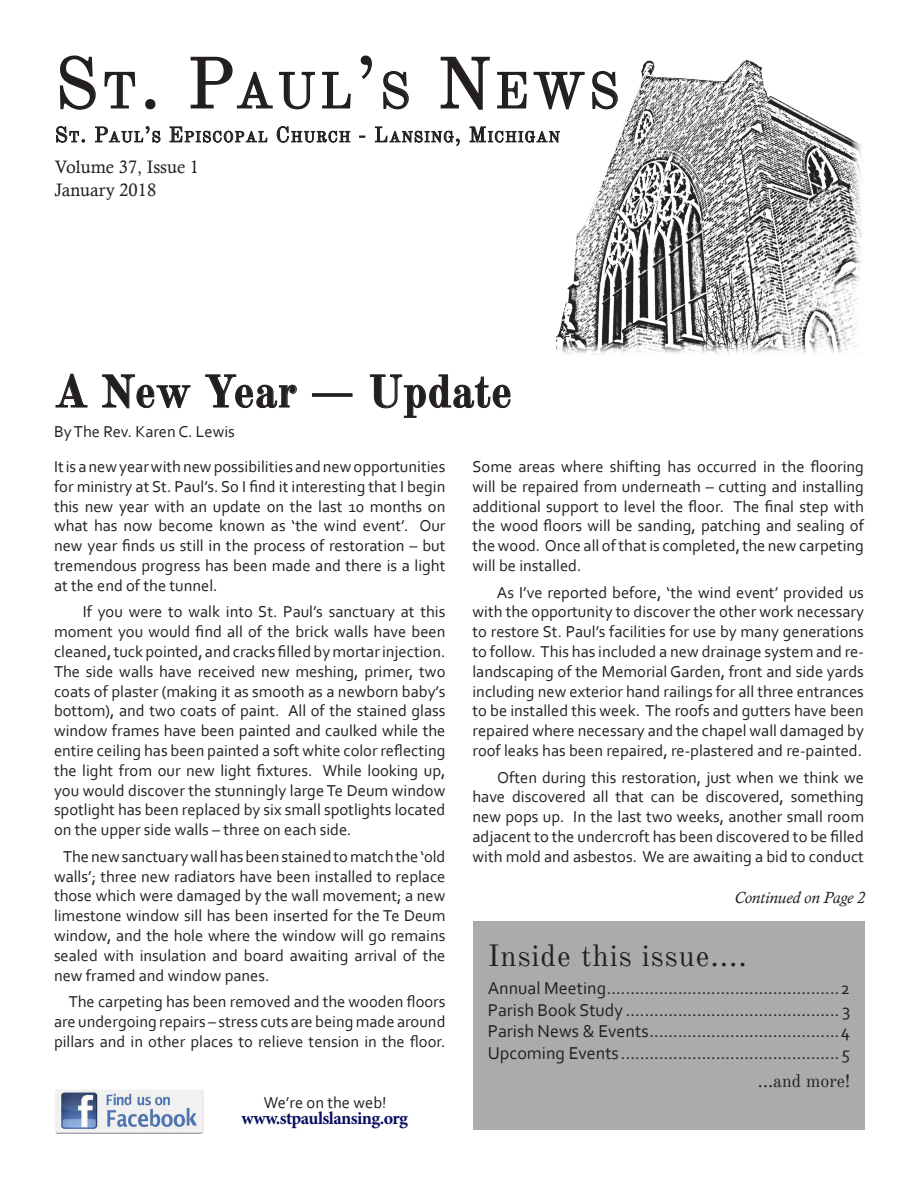
<style>
.page{position:relative;width:918px;height:1188px;background:#fff}
.page>*{position:absolute;margin:0;border:0;box-sizing:border-box;transform-origin:0 0}
.t1{font:49.35px "Old Standard TT";letter-spacing:.07em;color:#231f20}
.t2{font:700 45px "Old Standard TT";color:#231f20}
.t3{font:30px "Old Standard TT";letter-spacing:.03em;color:#231f20}
.t4{font:18px "Corbel";color:#231f20}
.Minion_Pro_Style{font:18px "Calisto";color:#231f20}
.t5{font:700 18px "Minion Pro";letter-spacing:-.03em;color:#090e60}
.t6{font:18px "Old Standard TT";color:#231f20}
.Paragraph_Style_2{font:16.5px/19.8px "Corbel";color:#231f20;text-align:justify}
.t7{font:italic 16.5px "Calisto";color:#231f20}
.Paragraph_Style_1{font:16.5px "Corbel";color:#231f20}
.t8{font:14.7px "Old Standard TT";letter-spacing:.07em;color:#231f20}
.s1{font-size:70.5px}
.s2{font-size:21px}
</style>
<div class="page">
<div style="left:473px;top:921px;width:392px;height:208px;background:#ababab"></div>
<img style="left:55px;top:1089px;width:149px;height:45px">
<img style="left:557px;top:59px;width:305px;height:295px">
<svg style="left:59px;top:55px;width:37px;height:55px"></svg>
<svg style="left:104px;top:71px;width:32px;height:38px"></svg>
<svg style="left:145px;top:99px;width:11px;height:11px"></svg>
<svg style="left:190px;top:56px;width:161px;height:54px"></svg>
<svg style="left:360px;top:55px;width:12px;height:24px"></svg>
<svg style="left:383px;top:71px;width:26px;height:39px"></svg>
<svg style="left:440px;top:56px;width:145px;height:54px"></svg>
<svg style="left:591px;top:70px;width:28px;height:40px"></svg>
<svg style="left:56px;top:126px;width:29px;height:17px"></svg>
<svg style="left:95px;top:126px;width:66px;height:17px"></svg>
<svg style="left:169px;top:126px;width:99px;height:17px"></svg>
<svg style="left:276px;top:126px;width:75px;height:17px"></svg>
<svg style="left:375px;top:126px;width:85px;height:20px"></svg>
<svg style="left:469px;top:126px;width:91px;height:17px"></svg>
<svg style="left:55px;top:373px;width:33px;height:35px"></svg>
<svg style="left:102px;top:374px;width:89px;height:35px"></svg>
<svg style="left:205px;top:374px;width:92px;height:34px"></svg>
<svg style="left:370px;top:374px;width:141px;height:44px"></svg>
<p class="t1" style="left:54px;top:61px;width:559px"><span class="s1">S</span>T<span class="s1">. P</span>AUL<span class="s1">’</span>S <span class="s1">N</span>EWS</p>
<p class="t8" style="left:55px;top:128px;width:505px"><span class="s2">S</span>T<span class="s2">. P</span>AUL<span class="s2">’</span>S <span class="s2">E</span> PISCOPAL <span class="s2">C</span> HURCH <span class="s2">- L</span>ANSING<span class="s2">, M</span>ICHIGAN</p>
<p class="Minion_Pro_Style" style="left:55px;top:157px;width:146px">Volume 37, Issue 1</p>
<p class="Minion_Pro_Style" style="left:54px;top:179px;width:103px">January 2018</p>
<p class="t2" style="left:54px;top:364px;width:460px">A New Year — Update</p>
<p class="Paragraph_Style_2" style="left:54px;top:421px;width:182px">By The Rev. Karen C. Lewis</p>
<p class="Paragraph_Style_2" style="left:54px;top:456px;width:393px">It is a new year with new possibilities and new opportunities for ministry at St. Paul’s. So I find it interesting that I begin this new year with an update on the last 10 months on what has now become known as ‘the wind event’. Our new year finds us still in the process of restoration – but tremendous progress has been made and there is a light at the end of the tunnel.</p>
<p class="Paragraph_Style_2" style="left:54px;top:602px;width:393px;text-indent:29px">If you were to walk into St. Paul’s sanctuary at this moment you would find all of the brick walls have been cleaned, tuck pointed, and cracks filled by mortar injection.<br>The side walls have received new meshing, primer, two coats of plaster (making it as smooth as a newborn baby’s bottom), and two coats of paint. All of the stained glass window frames have been painted and caulked while the entire ceiling has been painted a soft white color reflecting the light from our new light fixtures. While looking up, you would discover the stunningly large Te Deum window spotlight has been replaced by six small spotlights located on the upper side walls – three on each side.</p>
<p class="Paragraph_Style_2" style="left:54px;top:846px;width:393px;text-indent:9px">The new sanctuary wall has been stained to match the ‘old walls’; three new radiators have been installed to replace those which were damaged by the wall movement; a new limestone window sill has been inserted for the Te Deum window, and the hole where the window will go remains sealed with insulation and board awaiting arrival of the new framed and window panes.</p>
<p class="Paragraph_Style_2" style="left:54px;top:991px;width:393px;text-indent:15px">The carpeting has been removed and the wooden floors are undergoing repairs – stress cuts are being made around pillars and in other places to relieve tension in the floor.</p>
<p class="Paragraph_Style_1" style="left:264px;top:1092px;width:124px">We’re on the web!</p>
<p class="t5" style="left:242px;top:1106px;width:168px">www.stpaulslansing.org</p>
<p class="Paragraph_Style_2" style="left:472px;top:456px;width:393px">Some areas where shifting has occurred in the flooring will be repaired from underneath – cutting and installing additional support to level the floor. The final step with the wood floors will be sanding, patching and sealing of the wood. Once all of that is completed, the new carpeting will be installed.</p>
<p class="Paragraph_Style_2" style="left:472px;top:582px;width:393px;text-indent:24px">As I’ve reported before, ‘the wind event’ provided us with the opportunity to discover the other work necessary to restore St. Paul’s facilities for use by many generations to follow. This has included a new drainage system and re&shy;landscaping of the Memorial Garden, front and side yards including new exterior hand railings for all three entrances to be installed this week. The roofs and gutters have been repaired where necessary and the chapel wall damaged by roof leaks has been repaired, re-plastered and re-painted.</p>
<p class="Paragraph_Style_2" style="left:472px;top:767px;width:393px;text-indent:25px">Often during this restoration, just when we think we have discovered all that can be discovered, something new pops up. In the last two weeks, another small room adjacent to the undercroft has been discovered to be filled with mold and asbestos. We are awaiting a bid to conduct</p>
<p class="t7" style="left:734px;top:888px;width:132px">Continued on Page 2</p>
<p class="t3" style="left:488px;top:937px;width:260px">Inside this issue....</p>
<p class="t4" style="left:488px;top:977px;width:364px">Annual Meeting.................................................2</p>
<p class="t4" style="left:488px;top:998px;width:364px">Parish Book Study ............................................. 3</p>
<p class="t4" style="left:488px;top:1020px;width:364px">Parish News &amp; Events........................................4</p>
<p class="t4" style="left:488px;top:1042px;width:364px">Upcoming Events ..............................................5</p>
<p class="t6" style="left:758px;top:1070px;width:94px">...and more!</p>
</div>
